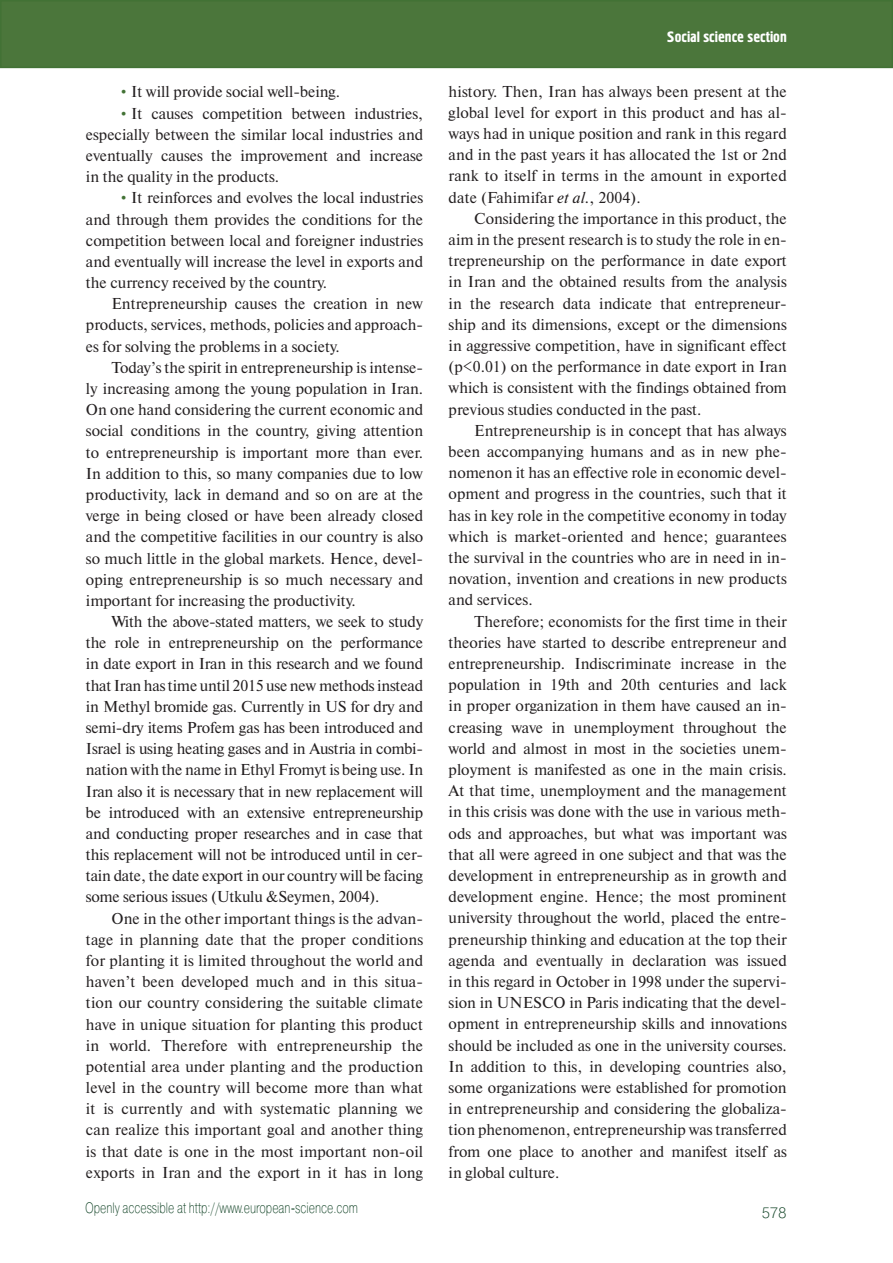
<style>
.page{position:relative;width:893px;height:1263px;background:#fff}
.page>*{position:absolute;margin:0;border:0;box-sizing:border-box;transform-origin:0 0}
.t1{font:15.75px/21.1px "Newton C";color:#231f20;text-align:justify}
.t2{font:15px "Pragmatica Light C";color:#0b3e20;scale:.75 1}
.t3{font:15px "Hermes C";color:#fff}
.t4{font:15px "Pragmatica Light C";color:#0b3e20}
.s1{color:#427235}
.s2{font-style:italic}
</style>
<div class="page">
<div style="left:1px;top:1px;width:891px;height:66px;background:#4b763b"></div>
<div style="left:0;top:0;width:893px;height:68px;border:2px solid #427235"></div>
<p class="t1" style="left:120px;top:83px;width:222px"><span class="s1">•</span> It will provide social well-being.</p>
<p class="t1" style="left:86px;top:104px;width:339px;text-indent:34px"><span class="s1">•</span> It causes competition between industries, especially between the similar local industries and eventually causes the improvement and increase in the quality in the products.</p>
<p class="t1" style="left:86px;top:189px;width:339px;text-indent:34px"><span class="s1">•</span> It reinforces and evolves the local industries and through them provides the conditions for the competition between local and foreigner industries and eventually will increase the level in exports and the currency received by the country.</p>
<p class="t1" style="left:86px;top:295px;width:339px;text-indent:26px">Entrepreneurship causes the creation in new products, services, methods, policies and approach&shy;es for solving the problems in a society.</p>
<p class="t1" style="left:86px;top:358px;width:339px;text-indent:26px">Today’s the spirit in entrepreneurship is intense&shy;ly increasing among the young population in Iran.<br>On one hand considering the current economic and social conditions in the country, giving attention to entrepreneurship is important more than ever.<br>In addition to this, so many companies due to low productivity, lack in demand and so on are at the verge in being closed or have been already closed and the competitive facilities in our country is also so much little in the global markets. Hence, devel&shy;oping entrepreneurship is so much necessary and important for increasing the productivity.</p>
<p class="t1" style="left:86px;top:613px;width:339px;text-indent:26px">With the above-stated matters, we seek to study the role in entrepreneurship on the performance in date export in Iran in this research and we found that Iran has time until 2015 use new methods instead in Methyl bromide gas. Currently in US for dry and semi-dry items Profem gas has been introduced and Israel is using heating gases and in Austria in combi&shy;nation with the name in Ethyl Fromyt is being use. In Iran also it is necessary that in new replacement will be introduced with an extensive entrepreneurship and conducting proper researches and in case that this replacement will not be introduced until in cer&shy;tain date, the date export in our country will be facing some serious issues (Utkulu &amp;Seymen, 2004).</p>
<p class="t1" style="left:86px;top:909px;width:339px;text-indent:26px">One in the other important things is the advan&shy;tage in planning date that the proper conditions for planting it is limited throughout the world and haven’t been developed much and in this situa&shy;tion our country considering the suitable climate have in unique situation for planting this product in world. Therefore with entrepreneurship the potential area under planting and the production level in the country will become more than what it is currently and with systematic planning we can realize this important goal and another thing is that date is one in the most important non-oil exports in Iran and the export in it has in long</p>
<p class="t2" style="left:85px;top:1202px;width:365px">Openly accessible at http://www.european-science.com</p>
<p class="t3" style="left:667px;top:28px;width:121px">Social science section</p>
<p class="t1" style="left:449px;top:82px;width:340px">history. Then, Iran has always been present at the global level for export in this product and has al&shy;ways had in unique position and rank in this regard and in the past years it has allocated the 1st or 2nd rank to itself in terms in the amount in exported date (Fahimifar <span class="s2">et al.</span>, 2004).</p>
<p class="t1" style="left:449px;top:210px;width:340px;text-indent:26px">Considering the importance in this product, the aim in the present research is to study the role in en&shy;trepreneurship on the performance in date export in Iran and the obtained results from the analysis in the research data indicate that entrepreneur&shy;ship and its dimensions, except or the dimensions in aggressive competition, have in significant effect (p&lt;0.01) on the performance in date export in Iran which is consistent with the findings obtained from previous studies conducted in the past.</p>
<p class="t1" style="left:449px;top:421px;width:340px;text-indent:26px">Entrepreneurship is in concept that has always been accompanying humans and as in new phe&shy;nomenon it has an effective role in economic devel&shy;opment and progress in the countries, such that it has in key role in the competitive economy in today which is market-oriented and hence; guarantees the survival in the countries who are in need in in&shy;novation, invention and creations in new products and services.</p>
<p class="t1" style="left:449px;top:612px;width:340px;text-indent:26px">Therefore; economists for the first time in their theories have started to describe entrepreneur and entrepreneurship. Indiscriminate increase in the population in 19th and 20th centuries and lack in proper organization in them have caused an in&shy;creasing wave in unemployment throughout the world and almost in most in the societies unem&shy;ployment is manifested as one in the main crisis.<br>At that time, unemployment and the management in this crisis was done with the use in various meth&shy;ods and approaches, but what was important was that all were agreed in one subject and that was the development in entrepreneurship as in growth and development engine. Hence; the most prominent university throughout the world, placed the entre&shy;preneurship thinking and education at the top their agenda and eventually in declaration was issued in this regard in October in 1998 under the supervi&shy;sion in UNESCO in Paris indicating that the devel&shy;opment in entrepreneurship skills and innovations should be included as one in the university courses.<br>In addition to this, in developing countries also, some organizations were established for promotion in entrepreneurship and considering the globaliza&shy;tion phenomenon, entrepreneurship was transferred from one place to another and manifest itself as in global culture.</p>
<p class="t4" style="left:762px;top:1208px;width:27px">578</p>
</div>
